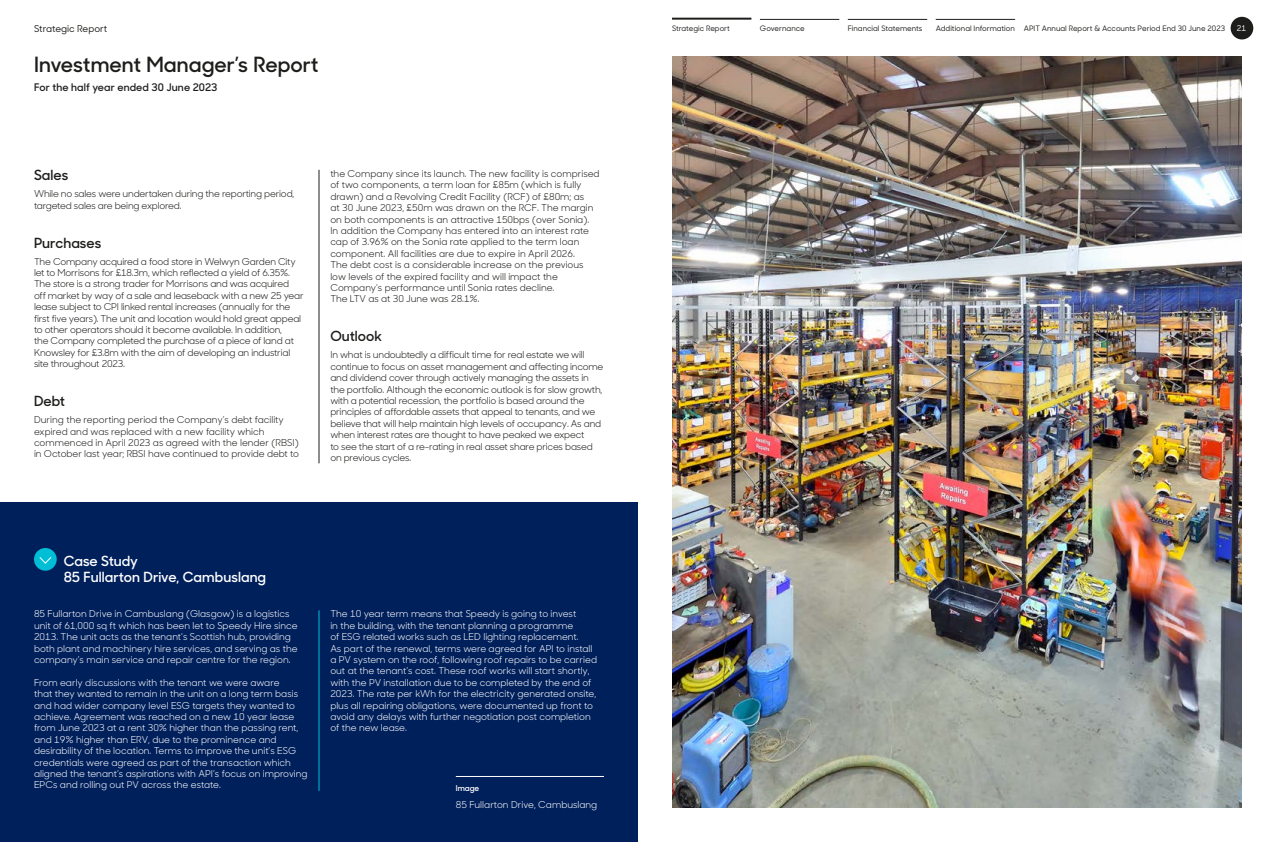
<style>
.page{position:relative;width:1276px;height:842px;background:#fff}
.page>*{position:absolute;margin:0;border:0;box-sizing:border-box;transform-origin:0 0}
.t1{font:600 21px "Sharp Sans No 1";color:#1d1d1b}
.t2{font:600 14px/16px "Sharp Sans No 1";letter-spacing:.005em;color:#fff}
.t3{font:600 14px "Sharp Sans No 1";letter-spacing:.005em;color:#1d1d1b}
.t4{font:600 10.5px "Sharp Sans No 1";letter-spacing:.01em;color:#1d1d1b}
.t5{font:9.5px/11.4px "Sharp Sans No 1";color:#fff}
.t6{font:9.5px/11.4px "Sharp Sans No 1";letter-spacing:-.02em;color:#1d1d1b}
.t7{font:9.5px/11.4px "Sharp Sans No 1";color:#1d1d1b}
.t8{font:500 9.5px "Sharp Sans No 1";color:#1d1d1b}
.t9{font:600 8px "Sharp Sans No 1";color:#fff}
.t10{font:500 8px "Sharp Sans No 1";color:#fff}
.t11{font:500 7.5px "Sharp Sans No 1";color:#1d1d1b}
</style>
<div class="page">
<div style="left:0;top:502px;width:638px;height:340px;background:#00205c"></div>
<hr style="left:319px;top:610px;width:1px;height:181px;background:#00bed6">
<div style="left:34px;top:548px;width:23px;height:23px;background:#00bed6;border-radius:50%"></div>
<svg style="left:39px;top:557px;width:13px;height:7px"></svg>
<img style="left:672px;top:57px;width:570px;height:751px">
<hr style="left:319px;top:170px;width:1px;height:293px;background:#1d1d1b">
<hr style="left:456px;top:776px;width:148px;height:1px;background:#fff">
<div style="left:1230px;top:17px;width:23px;height:22px;background:#1d1d1b;border-radius:50%"></div>
<hr style="left:760px;top:19px;width:79px;height:1px;background:#1d1d1b">
<hr style="left:848px;top:19px;width:79px;height:1px;background:#1d1d1b">
<hr style="left:935px;top:19px;width:80px;height:1px;background:#1d1d1b">
<hr style="left:672px;top:18px;width:79px;height:2px;background:#1d1d1b">
<p class="t8" style="left:34px;top:22px;width:75px">Strategic Report</p>
<p class="t11" style="left:672px;top:23px;width:59px">Strategic Report</p>
<p class="t11" style="left:760px;top:23px;width:46px">Governance</p>
<p class="t11" style="left:848px;top:23px;width:76px">Financial Statements</p>
<p class="t11" style="left:935px;top:23px;width:291px">Additional Information APIT Annual Report &amp; Accounts Period End 30 June 2023</p>
<p class="t10" style="left:1237px;top:22px;width:11px">21</p>
<h1 class="t1" style="left:34px;top:49px;width:286px">Investment Manager’s Report</h1>
<p class="t4" style="left:34px;top:80px;width:185px">For the half year ended 30 June 2023</p>
<h2 class="t3" style="left:34px;top:165px;width:36px">Sales</h2>
<p class="t6" style="left:34px;top:188px;width:262px">While no sales were undertaken during the reporting period, targeted sales are being explored.</p>
<h2 class="t3" style="left:34px;top:232px;width:69px">Purchases</h2>
<p class="t6" style="left:34px;top:255px;width:271px">The Company acquired a food store in Welwyn Garden City let to Morrisons for £18.3m, which reflected a yield of 6.35%.<br>The store is a strong trader for Morrisons and was acquired<br>off market by way of a sale and leaseback with a new 25 year lease subject to CPI linked rental increases (annually for the first five years). The unit and location would hold great appeal to other operators should it become available. In addition,<br>the Company completed the purchase of a piece of land at Knowsley for £3.8m with the aim of developing an industrial site throughout 2023.</p>
<h2 class="t3" style="left:34px;top:391px;width:33px">Debt</h2>
<p class="t7" style="left:34px;top:414px;width:267px">During the reporting period the Company’s debt facility expired and was replaced with a new facility which commenced in April 2023 as agreed with the lender (RBSI) in October last year; RBSI have continued to provide debt to</p>
<p class="t7" style="left:330px;top:168px;width:271px">the Company since its launch. The new facility is comprised of two components, a term loan for £85m (which is fully drawn) and a Revolving Credit Facility (RCF) of £80m; as<br>at 30 June 2023, £50m was drawn on the RCF. The margin on both components is an attractive 150bps (over Sonia).<br>In addition the Company has entered into an interest rate cap of 3.96% on the Sonia rate applied to the term loan component. All facilities are due to expire in April 2026.<br>The debt cost is a considerable increase on the previous low levels of the expired facility and will impact the Company’s performance until Sonia rates decline.<br>The LTV as at 30 June was 28.1%.</p>
<h2 class="t3" style="left:330px;top:326px;width:53px">Outlook</h2>
<p class="t6" style="left:330px;top:349px;width:275px">In what is undoubtedly a difficult time for real estate we will continue to focus on asset management and affecting income and dividend cover through actively managing the assets in the portfolio. Although the economic outlook is for slow growth, with a potential recession, the portfolio is based around the principles of affordable assets that appeal to tenants, and we believe that will help maintain high levels of occupancy. As and when interest rates are thought to have peaked we expect<br>to see the start of a re-rating in real asset share prices based on previous cycles.</p>
<h2 class="t2" style="left:64px;top:552px;width:204px">Case Study<br>85 Fullarton Drive, Cambuslang</h2>
<p class="t5" style="left:34px;top:608px;width:265px">85 Fullarton Drive in Cambuslang (Glasgow) is a logistics unit of 61,000 sq ft which has been let to Speedy Hire since 2013. The unit acts as the tenant’s Scottish hub, providing both plant and machinery hire services, and serving as the company’s main service and repair centre for the region.</p>
<p class="t5" style="left:34px;top:676px;width:275px">From early discussions with the tenant we were aware<br>that they wanted to remain in the unit on a long term basis and had wider company level ESG targets they wanted to achieve. Agreement was reached on a new 10 year lease from June 2023 at a rent 30% higher than the passing rent, and 19% higher than ERV, due to the prominence and desirability of the location. Terms to improve the unit’s ESG credentials were agreed as part of the transaction which aligned the tenant’s aspirations with API’s focus on improving EPCs and rolling out PV across the estate.</p>
<p class="t5" style="left:330px;top:608px;width:268px">The 10 year term means that Speedy is going to invest<br>in the building, with the tenant planning a programme<br>of ESG related works such as LED lighting replacement.<br>As part of the renewal, terms were agreed for API to install a PV system on the roof, following roof repairs to be carried out at the tenant’s cost. These roof works will start shortly, with the PV installation due to be completed by the end of 2023. The rate per kWh for the electricity generated onsite, plus all repairing obligations, were documented up front to avoid any delays with further negotiation post completion of the new lease.</p>
<p class="t9" style="left:456px;top:782px;width:25px">Image</p>
<p class="t5" style="left:456px;top:798px;width:143px">85 Fullarton Drive, Cambuslang</p>
</div>
